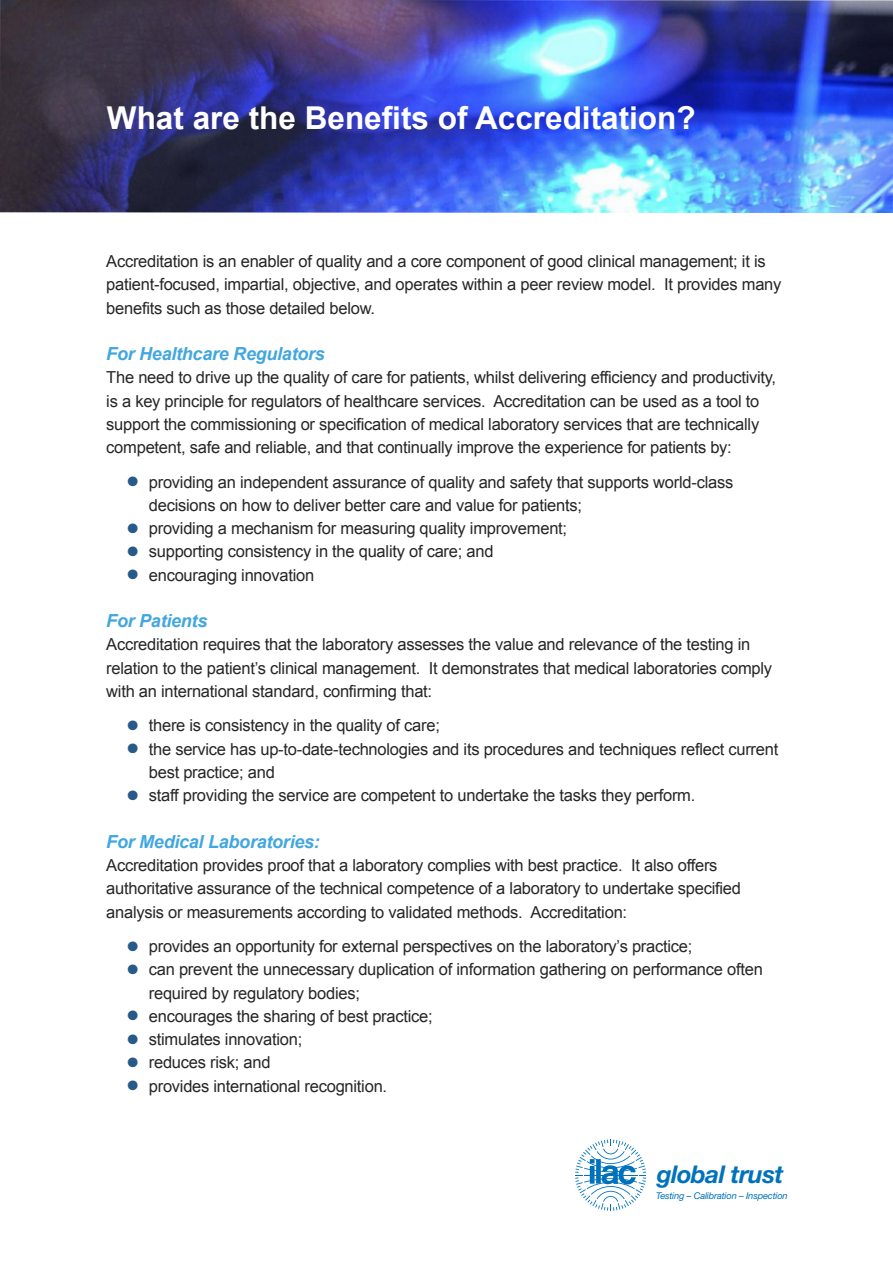
<style>
.page{position:relative;width:893px;height:1263px;background:#fff}
.page>*{position:absolute;margin:0;border:0;box-sizing:border-box;transform-origin:0 0}
.t1{font:700 31.5px "Arial";color:#fff}
.t2{font:italic 700 24.45px "Helvetica Neue";letter-spacing:-.025em;color:#0072bc}
.t3{font:italic 700 18px "Arial";letter-spacing:-.015em;color:#42a7df}
.t4{font:16.5px/23.2px "Arial";letter-spacing:-.015em;color:#272627}
.t5{font:italic 9.3px "Helvetica Neue";letter-spacing:-.02em;color:#0072bc}
.s1{color:#275a89}
</style>
<div class="page">
<img style="left:0;top:0;width:893px;height:213px">
<svg style="left:575px;top:1139px;width:71px;height:72px"></svg>
<h1 class="t1" style="left:107px;top:101px;width:590px">What are the Benefits of Accreditation?</h1>
<p class="t4" style="left:106px;top:250px;width:677px">Accreditation is an enabler of quality and a core component of good clinical management; it is patient-focused, impartial, objective, and operates within a peer review model. It provides many benefits such as those detailed below.</p>
<p class="t3" style="left:106px;top:344px;width:220px">For Healthcare Regulators</p>
<p class="t4" style="left:106px;top:366px;width:671px">The need to drive up the quality of care for patients, whilst delivering efficiency and productivity, is a key principle for regulators of healthcare services. Accreditation can be used as a tool to support the commissioning or specification of medical laboratory services that are technically competent, safe and reliable, and that continually improve the experience for patients by:</p>
<p class="t4" style="left:149px;top:470px;width:586px;text-indent:-21px"><span class="s1">●</span> providing an independent assurance of quality and safety that supports world-class decisions on how to deliver better care and value for patients;</p>
<p class="t4" style="left:128px;top:517px;width:441px"><span class="s1">●</span> providing a mechanism for measuring quality improvement;</p>
<p class="t4" style="left:128px;top:540px;width:367px"><span class="s1">●</span> supporting consistency in the quality of care; and</p>
<p class="t4" style="left:128px;top:563px;width:188px"><span class="s1">●</span> encouraging innovation</p>
<p class="t3" style="left:106px;top:611px;width:103px">For Patients</p>
<p class="t4" style="left:106px;top:633px;width:667px">Accreditation requires that the laboratory assesses the value and relevance of the testing in relation to the patient’s clinical management. It demonstrates that medical laboratories comply with an international standard, confirming that:</p>
<p class="t4" style="left:128px;top:714px;width:314px"><span class="s1">●</span> there is consistency in the quality of care;</p>
<p class="t4" style="left:149px;top:737px;width:631px;text-indent:-21px"><span class="s1">●</span> the service has up-to-date-technologies and its procedures and techniques reflect current best practice; and</p>
<p class="t4" style="left:128px;top:784px;width:569px"><span class="s1">●</span> staff providing the service are competent to undertake the tasks they perform.</p>
<p class="t3" style="left:106px;top:831px;width:215px">For Medical Laboratories:</p>
<p class="t4" style="left:106px;top:854px;width:636px">Accreditation provides proof that a laboratory complies with best practice. It also offers authoritative assurance of the technical competence of a laboratory to undertake specified analysis or measurements according to validated methods. Accreditation:</p>
<p class="t4" style="left:128px;top:935px;width:566px"><span class="s1">●</span> provides an opportunity for external perspectives on the laboratory’s practice;</p>
<p class="t4" style="left:149px;top:958px;width:615px;text-indent:-21px"><span class="s1">●</span> can prevent the unnecessary duplication of information gathering on performance often required by regulatory bodies;</p>
<p class="t4" style="left:128px;top:1004px;width:307px"><span class="s1">●</span> encourages the sharing of best practice;</p>
<p class="t4" style="left:128px;top:1028px;width:176px"><span class="s1">●</span> stimulates innovation;</p>
<p class="t4" style="left:128px;top:1051px;width:144px"><span class="s1">●</span> reduces risk; and</p>
<p class="t4" style="left:128px;top:1074px;width:261px"><span class="s1">●</span> provides international recognition.</p>
<h2 class="t2" style="left:657px;top:1166px;width:128px">global trust</h2>
<p class="t5" style="left:656px;top:1193px;width:133px">Testing – Calibration – Inspection</p>
</div>
